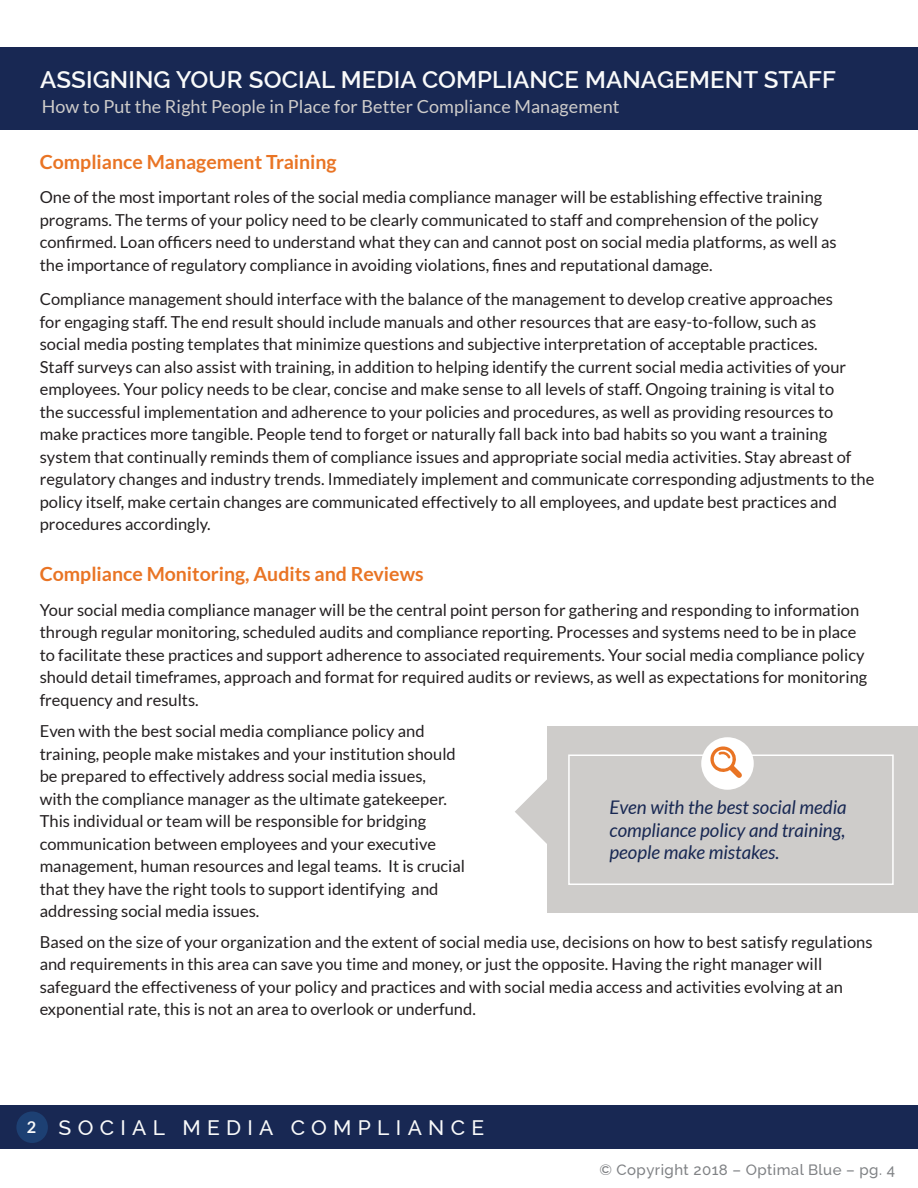
<style>
.page{position:relative;width:918px;height:1188px;background:#fff}
.page>*{position:absolute;margin:0;border:0;box-sizing:border-box;transform-origin:0 0}
.t1{font:600 24px "Raleway";letter-spacing:.005em;color:#f9fafa}
.t2{font:500 21px "Raleway";letter-spacing:.3em;color:#f9fafa}
.t3{font:700 19.5px "Lato";color:#e97424}
.t4{font:italic 18.75px/22.5px "Lato";color:#182853;text-align:justify}
.t5{font:18px "Lato";letter-spacing:.005em;color:#ceccca}
.t6{font:16.5px/22.5px "Lato";color:#231f20}
.t7{font:500 15px "Raleway";letter-spacing:.03em;color:#808285}
.s1{font-family:"Lato";font-weight:700;font-size:16.2px}
</style>
<div class="page">
<div style="left:0;top:1106px;width:918px;height:43px;background:#182853"></div>
<div style="left:16px;top:1111px;width:32px;height:32px;background:#1d4073;border-radius:50%"></div>
<div style="left:0;top:47px;width:918px;height:83px;background:#182853"></div>
<div style="left:547px;top:726px;width:371px;height:187px;background:#ceccca"></div>
<svg style="left:515px;top:780px;width:32px;height:64px"></svg>
<div style="left:568px;top:754px;width:326px;height:131px;border:2px solid #fff"></div>
<div style="left:701px;top:737px;width:53px;height:53px;background:#fff;border-radius:50%"></div>
<svg style="left:710px;top:746px;width:32px;height:32px"></svg>
<h1 class="t1" style="left:40px;top:65px;width:797px">ASSIGNING YOUR SOCIAL MEDIA COMPLIANCE MANAGEMENT STAFF</h1>
<p class="t5" style="left:42px;top:96px;width:579px">How to Put the Right People in Place for Better Compliance Management</p>
<p class="t3" style="left:40px;top:150px;width:298px">Compliance Management Training</p>
<p class="t6" style="left:40px;top:186px;width:798px">One of the most important roles of the social media compliance manager will be establishing effective training programs. The terms of your policy need to be clearly communicated to staff and comprehension of the policy confirmed. Loan officers need to understand what they can and cannot post on social media platforms, as well as the importance of regulatory compliance in avoiding violations, fines and reputational damage.</p>
<p class="t6" style="left:40px;top:288px;width:836px">Compliance management should interface with the balance of the management to develop creative approaches<br>for engaging staff. The end result should include manuals and other resources that are easy-to-follow, such as<br>social media posting templates that minimize questions and subjective interpretation of acceptable practices.<br>Staff surveys can also assist with training, in addition to helping identify the current social media activities of your employees. Your policy needs to be clear, concise and make sense to all levels of staff. Ongoing training is vital to<br>the successful implementation and adherence to your policies and procedures, as well as providing resources to make practices more tangible. People tend to forget or naturally fall back into bad habits so you want a training system that continually reminds them of compliance issues and appropriate social media activities. Stay abreast of regulatory changes and industry trends. Immediately implement and communicate corresponding adjustments to the policy itself, make certain changes are communicated effectively to all employees, and update best practices and procedures accordingly.</p>
<p class="t3" style="left:40px;top:563px;width:385px">Compliance Monitoring, Audits and Reviews</p>
<p class="t6" style="left:40px;top:598px;width:829px">Your social media compliance manager will be the central point person for gathering and responding to information through regular monitoring, scheduled audits and compliance reporting. Processes and systems need to be in place to facilitate these practices and support adherence to associated requirements. Your social media compliance policy should detail timeframes, approach and format for required audits or reviews, as well as expectations for monitoring frequency and results.</p>
<p class="t6" style="left:40px;top:720px;width:427px">Even with the best social media compliance policy and training, people make mistakes and your institution should be prepared to effectively address social media issues,<br>with the compliance manager as the ultimate gatekeeper.<br>This individual or team will be responsible for bridging communication between employees and your executive management, human resources and legal teams. It is crucial that they have the right tools to support identifying and addressing social media issues.</p>
<p class="t6" style="left:40px;top:931px;width:834px">Based on the size of your organization and the extent of social media use, decisions on how to best satisfy regulations and requirements in this area can save you time and money, or just the opposite. Having the right manager will safeguard the effectiveness of your policy and practices and with social media access and activities evolving at an exponential rate, this is not an area to overlook or underfund.</p>
<p class="t4" style="left:610px;top:797px;width:239px">Even with the best social media compliance policy and training, people make mistakes.</p>
<p class="t2" style="left:27px;top:1115px;width:459px"><span class="s1">2</span> SOCIAL MEDIA COMPLIANCE</p>
<p class="t7" style="left:599px;top:1161px;width:297px">© Copyright 2018 – Optimal Blue – pg. 4</p>
</div>
